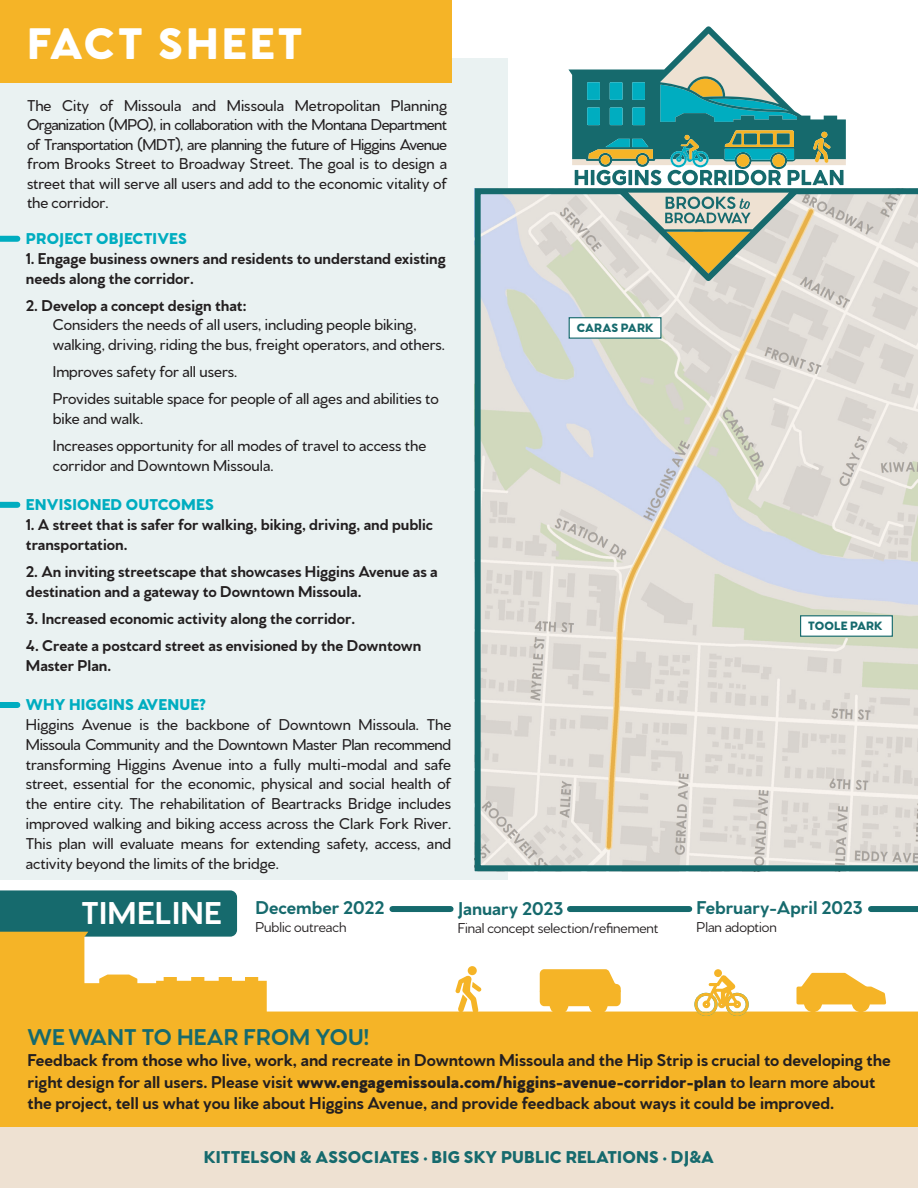
<style>
.page{position:relative;width:918px;height:1188px;background:#fff}
.page>*{position:absolute;margin:0;border:0;box-sizing:border-box;transform-origin:0 0}
.t1{font:900 46.5px "Venti CF";letter-spacing:.07em;color:#fff}
.t2{font:700 33.3px "Venti CF";letter-spacing:.01em;color:#fff}
.t3{font:700 24px "Venti CF";letter-spacing:.01em;color:#166a6d}
.t4{font:700 19.5px "Venti CF";color:#166a6d}
.t5{font:700 18px/21.6px "Venti CF";color:#231f20}
.t6{font:900 18px "Venti CF";letter-spacing:.01em;color:#166a6d}
.t7{font:500 16.5px/19.8px "Venti CF";color:#231f20}
.t8{font:700 16.5px/19.8px "Venti CF";color:#231f20}
.t9{font:900 16.5px "Venti CF";letter-spacing:.01em;color:#00adc0}
.t10{font:15px "Venti CF";letter-spacing:-.005em;color:#231f20}
.t11{font:900 12.75px "Venti CF";letter-spacing:.01em;color:#166a6d}
.s1{font-weight:900}
</style>
<div class="page">
<div style="left:0;top:59px;width:508px;height:821px;background:#eaf2f2"></div>
<div style="left:0;top:890px;width:237px;height:42px;background:#166a6d"></div>
<svg style="left:0;top:932px;width:918px;height:196px;fill:#f5b427"></svg>
<svg style="left:539px;top:968px;width:83px;height:39px;background:#f6bd42"></svg>
<div style="left:590px;top:997px;width:16px;height:16px;background:#f5b427;border-radius:50%"></div>
<div style="left:589px;top:996px;width:19px;height:18px;border:2px solid #f5b427;border-radius:50%"></div>
<div style="left:551px;top:997px;width:16px;height:16px;background:#f5b427;border-radius:50%"></div>
<div style="left:550px;top:996px;width:18px;height:18px;border:2px solid #f5b427;border-radius:50%"></div>
<svg style="left:795px;top:971px;width:93px;height:35px"></svg>
<hr style="left:821px;top:1001px;width:31px;height:3px;background:#f5b427">
<hr style="left:826px;top:974px;width:3px;height:14px;background:#f5b427">
<div style="left:806px;top:996px;width:15px;height:15px;background:#f5b427;border-radius:50%"></div>
<div style="left:804px;top:994px;width:18px;height:18px;border:3px solid #f5b427;border-radius:50%"></div>
<div style="left:853px;top:996px;width:15px;height:15px;background:#f5b427;border-radius:50%"></div>
<div style="left:852px;top:994px;width:18px;height:18px;border:3px solid #f5b427;border-radius:50%"></div>
<div style="left:714px;top:969px;width:8px;height:8px;background:#f5b427;border-radius:50%"></div>
<svg style="left:693px;top:975px;width:57px;height:42px"></svg>
<div style="left:468px;top:966px;width:9px;height:9px;background:#f5b427;border-radius:50%"></div>
<svg style="left:455px;top:975px;width:27px;height:38px"></svg>
<svg style="left:475px;top:188px;width:443px;height:683px;background:#d7d8d3"></svg>
<div style="left:0;top:236px;width:17px;height:6px;background:#00adc0"></div>
<div style="left:0;top:502px;width:17px;height:6px;background:#00adc0"></div>
<div style="left:0;top:702px;width:17px;height:6px;background:#00adc0"></div>
<div style="left:392px;top:906px;width:59px;height:6px;background:#166a6d"></div>
<div style="left:871px;top:906px;width:47px;height:6px;background:#166a6d"></div>
<div style="left:0;top:0;width:451px;height:82px;background:#f5b427"></div>
<div style="left:0;top:1128px;width:918px;height:60px;background:#eee1d2"></div>
<div style="left:569px;top:317px;width:92px;height:22px;background:#fff;border:1px solid #166a6d"></div>
<div style="left:800px;top:615px;width:93px;height:22px;background:#fff;border:1px solid #166a6d"></div>
<svg style="left:568px;top:26px;width:278px;height:255px"></svg>
<div style="left:570px;top:906px;width:119px;height:6px;background:#166a6d"></div>
<p class="t1" style="left:27px;top:14px;width:277px">FACT SHEET</p>
<p class="t7" style="left:27px;top:96px;width:422px;text-align:justify">The City of Missoula and Missoula Metropolitan Planning Organization (MPO), in collaboration with the Montana Department of Transportation (MDT), are planning the future of Higgins Avenue from Brooks Street to Broadway Street. The goal is to design a street that will serve all users and add to the economic vitality of the corridor.</p>
<p class="t9" style="left:26px;top:228px;width:163px">PROJECT OBJECTIVES</p>
<p class="t8" style="left:26px;top:249px;width:421px">1. Engage business owners and residents to understand existing needs along the corridor.</p>
<p class="t8" style="left:26px;top:296px;width:222px">2. Develop a concept design that:</p>
<p class="t7" style="left:53px;top:315px;width:394px">Considers the needs of all users, including people biking, walking, driving, riding the bus, freight operators, and others.</p>
<p class="t7" style="left:53px;top:362px;width:186px">Improves safety for all users.</p>
<p class="t7" style="left:53px;top:389px;width:387px">Provides suitable space for people of all ages and abilities to bike and walk.</p>
<p class="t7" style="left:53px;top:436px;width:375px">Increases opportunity for all modes of travel to access the corridor and Downtown Missoula.</p>
<p class="t9" style="left:26px;top:495px;width:189px">ENVISIONED OUTCOMES</p>
<p class="t8" style="left:26px;top:515px;width:409px">1. A street that is safer for walking, biking, driving, and public</p>
<p class="t8" style="left:26px;top:535px;width:103px">transportation.</p>
<p class="t8" style="left:26px;top:562px;width:413px">2. An inviting streetscape that showcases Higgins Avenue as a destination and a gateway to Downtown Missoula.</p>
<p class="t8" style="left:26px;top:609px;width:331px">3. Increased economic activity along the corridor.</p>
<p class="t8" style="left:26px;top:636px;width:397px">4. Create a postcard street as envisioned by the Downtown<br>Master Plan.</p>
<p class="t9" style="left:26px;top:694px;width:181px">WHY HIGGINS AVENUE?</p>
<p class="t7" style="left:26px;top:715px;width:427px;text-align:justify">Higgins Avenue is the backbone of Downtown Missoula. The Missoula Community and the Downtown Master Plan recommend transforming Higgins Avenue into a fully multi-modal and safe street, essential for the economic, physical and social health of the entire city. The rehabilitation of Beartracks Bridge includes improved walking and biking access across the Clark Fork River.<br>This plan will evaluate means for extending safety, access, and activity beyond the limits of the bridge.</p>
<p class="t11" style="left:577px;top:320px;width:78px">CARAS PARK</p>
<p class="t2" style="left:82px;top:893px;width:142px">TIMELINE</p>
<p class="t4" style="left:255px;top:896px;width:131px">December 2022</p>
<p class="t10" style="left:255px;top:918px;width:93px">Public outreach</p>
<p class="t4" style="left:458px;top:897px;width:107px">January 2023</p>
<p class="t10" style="left:458px;top:919px;width:202px">Final concept selection/refinement</p>
<p class="t11" style="left:808px;top:618px;width:76px">TOOLE PARK</p>
<p class="t4" style="left:697px;top:896px;width:168px">February-April 2023</p>
<p class="t10" style="left:697px;top:918px;width:82px">Plan adoption</p>
<p class="t3" style="left:27px;top:1022px;width:343px">WE WANT TO HEAR FROM YOU!</p>
<p class="t5" style="left:27px;top:1050px;width:865px">Feedback from those who live, work, and recreate in Downtown Missoula and the Hip Strip is crucial to developing the right design for all users. Please visit <span class="s1">www.engagemissoula.com/higgins-avenue-corridor-plan</span> to learn more about the project, tell us what you like about Higgins Avenue, and provide feedback about ways it could be improved.</p>
<p class="t6" style="left:204px;top:1145px;width:512px">KITTELSON &amp; ASSOCIATES · BIG SKY PUBLIC RELATIONS · DJ&amp;A</p>
</div>
